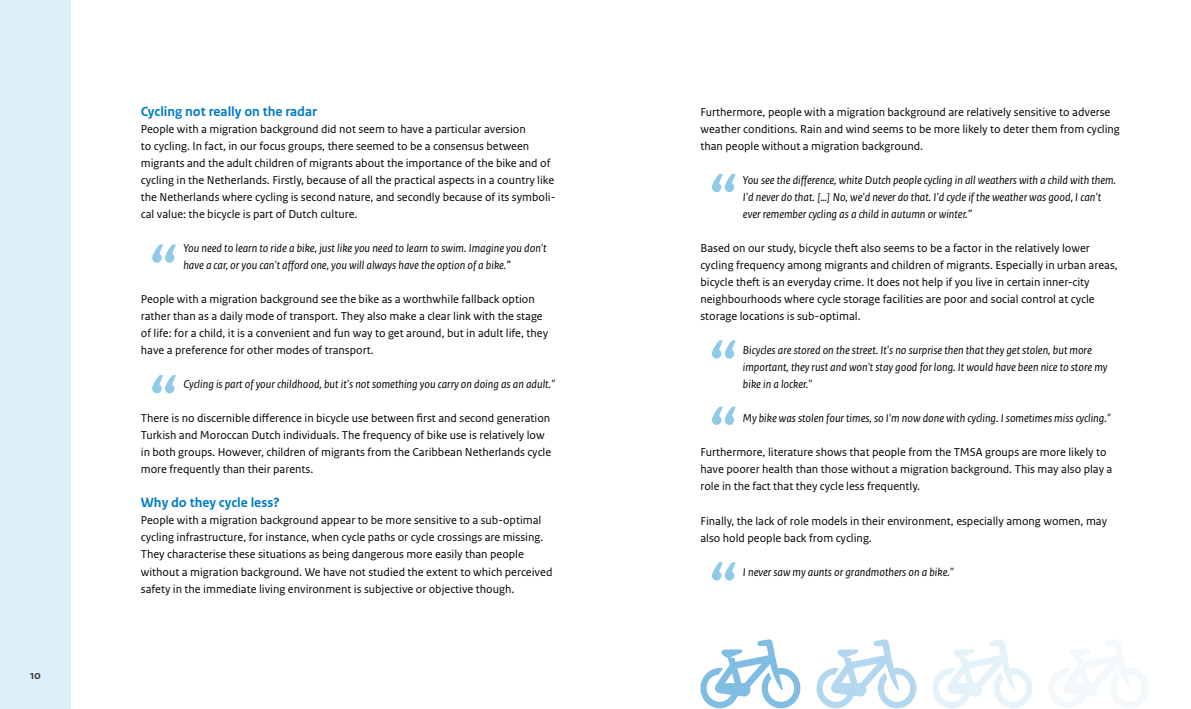
<style>
.page{position:relative;width:1191px;height:709px;background:#fff}
.page>*{position:absolute;margin:0;border:0;box-sizing:border-box;transform-origin:0 0}
.t1{font:80px "Rijksoverheid Sans Text";color:#8fcae7}
.t2{font:700 14px "Rijksoverheid Sans Text";color:#007bc7}
.t3{font:12px/17px "Rijksoverheid Sans Text";color:#000}
.t4{font:italic 12px/17px "Rijksoverheid Sans Text";color:#000}
.t5{font:700 12px "Rijksoverheid Sans Heading";color:#333}
</style>
<div class="page">
<div style="left:0;top:0;width:70px;height:709px;background:#ddeff8"></div>
<svg style="left:1049px;top:640px;width:99px;height:68px"></svg>
<svg style="left:700px;top:639px;width:100px;height:69px"></svg>
<svg style="left:816px;top:639px;width:100px;height:69px"></svg>
<svg style="left:932px;top:639px;width:100px;height:69px"></svg>
<p class="t5" style="left:30px;top:668px;width:12px">10</p>
<p class="t2" style="left:141px;top:104px;width:178px">Cycling not really on the radar</p>
<p class="t3" style="left:141px;top:121px;width:416px">People with a migration background did not seem to have a particular aversion<br>to cycling. In fact, in our focus groups, there seemed to be a consensus between migrants and the adult children of migrants about the importance of the bike and of cycling in the Netherlands. Firstly, because of all the practical aspects in a country like the Netherlands where cycling is second nature, and secondly because of its symboli&shy;cal value: the bicycle is part of Dutch culture.</p>
<p class="t4" style="left:183px;top:240px;width:365px">You need to learn to ride a bike, just like you need to learn to swim. Imagine you don't have a car, or you can't aford one, you will always have the option of a bike.”</p>
<p class="t3" style="left:141px;top:291px;width:395px">People with a migration background see the bike as a worthwhile fallback option</p>
<h1 class="t1" style="left:147px;top:228px;width:34px">“</h1>
<p class="t3" style="left:141px;top:308px;width:409px">rather than as a daily mode of transport. They also make a clear link with the stage of life: for a child, it is a convenient and fun way to get around, but in adult life, they have a preference for other modes of transport.</p>
<h1 class="t1" style="left:147px;top:359px;width:34px">“</h1>
<p class="t4" style="left:183px;top:376px;width:373px">Cycling is part of your childhood, but it's not something you carry on doing as an adult."</p>
<p class="t3" style="left:141px;top:410px;width:412px">There is no discernible diference in bicycle use between frst and second generation Turkish and Moroccan Dutch individuals. The frequency of bike use is relatively low in both groups. However, children of migrants from the Caribbean Netherlands cycle more frequently than their parents.</p>
<p class="t2" style="left:141px;top:495px;width:140px">Why do they cycle less?</p>
<p class="t3" style="left:141px;top:512px;width:413px">People with a migration background appear to be more sensitive to a sub-optimal cycling infrastructure, for instance, when cycle paths or cycle crossings are missing.<br>They characterise these situations as being dangerous more easily than people without a migration background. We have not studied the extent to which perceived safety in the immediate living environment is subjective or objective though.</p>
<p class="t3" style="left:700px;top:104px;width:421px">Furthermore, people with a migration background are relatively sensitive to adverse weather conditions. Rain and wind seems to be more likely to deter them from cycling than people without a migration background.</p>
<h1 class="t1" style="left:707px;top:157px;width:34px">“</h1>
<p class="t4" style="left:743px;top:172px;width:375px">You see the diference, white Dutch people cycling in all weathers with a child with them.<br>I'd never do that. […] No, we'd never do that. I'd cycle if the weather was good, I can't ever remember cycling as a child in autumn or winter.”</p>
<p class="t3" style="left:700px;top:240px;width:419px">Based on our study, bicycle thef also seems to be a factor in the relatively lower cycling frequency among migrants and children of migrants. Especially in urban areas, bicycle thef is an everyday crime. It does not help if you live in certain inner-city neighbourhoods where cycle storage facilities are poor and social control at cycle storage locations is sub-optimal.</p>
<h1 class="t1" style="left:707px;top:324px;width:34px">“</h1>
<p class="t4" style="left:743px;top:342px;width:366px">Bicycles are stored on the street. It's no surprise then that they get stolen, but more important, they rust and won't stay good for long. It would have been nice to store my bike in a locker."</p>
<p class="t4" style="left:743px;top:410px;width:369px">My bike was stolen four times, so I'm now done with cycling. I sometimes miss cycling."</p>
<p class="t3" style="left:700px;top:444px;width:408px">Furthermore, literature shows that people from the TMSA groups are more likely to</p>
<h1 class="t1" style="left:707px;top:390px;width:34px">“</h1>
<p class="t3" style="left:700px;top:461px;width:413px">have poorer health than those without a migration background. This may also play a role in the fact that they cycle less frequently.</p>
<p class="t3" style="left:700px;top:512px;width:408px">Finally, the lack of role models in their environment, especially among women, may also hold people back from cycling.</p>
<p class="t4" style="left:743px;top:563px;width:212px">I never saw my aunts or grandmothers on a bike."</p>
<h1 class="t1" style="left:707px;top:546px;width:34px">“</h1>
</div>
